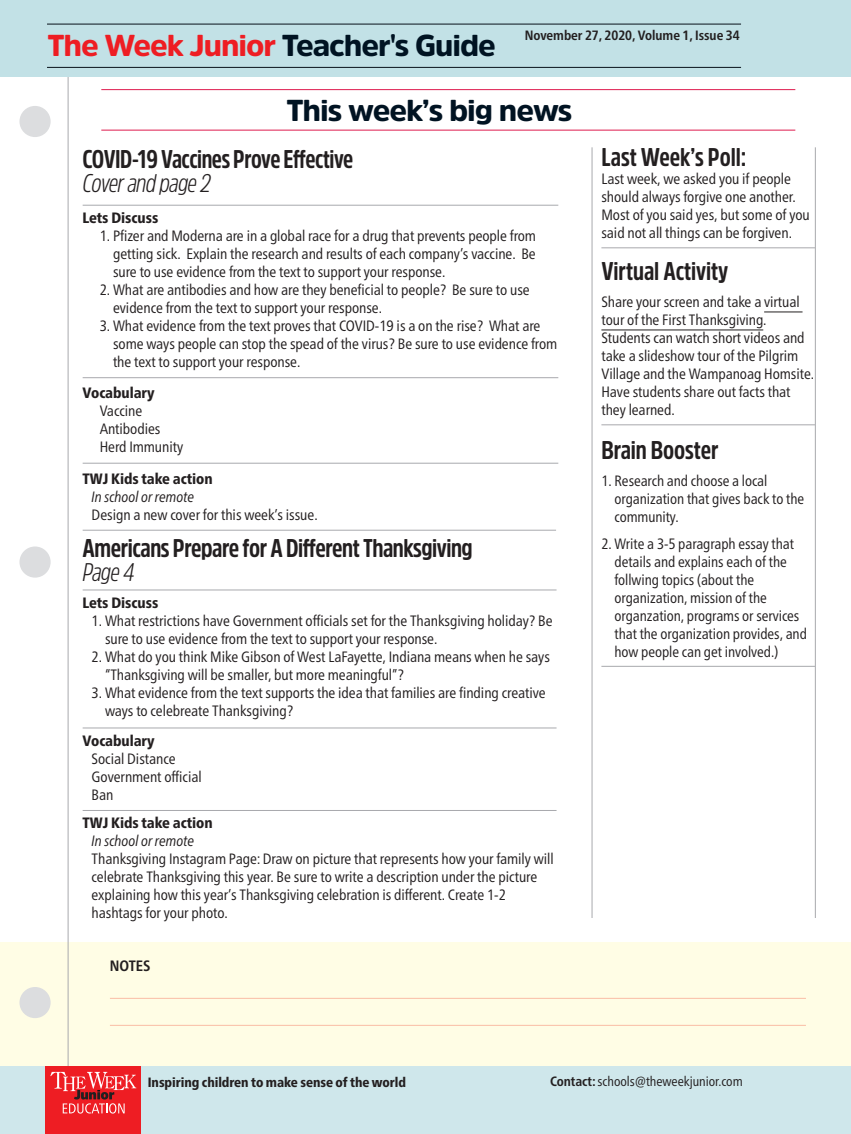
<style>
.page{position:relative;width:851px;height:1134px;background:#fff}
.page>*{position:absolute;margin:0;border:0;box-sizing:border-box;transform-origin:0 0}
.Stand_semi_bold_smal{font:900 30px "Amsi Pro";letter-spacing:-.035em;color:#001322}
.Stand_semi_bold_smal-2{font:700 25.5px/24px "Amsi Pro Cond";letter-spacing:-.02em;color:#231f20}
.C1_heavy_no_indent{font:700 25.5px "Amsi Pro Cond";letter-spacing:-.005em;color:#231f20}
.c1_xhead_1{font:700 25.5px "Amsi Pro Cond";letter-spacing:-.005em;color:#231f20}
.C1_heavy_no_indent-2{font:condensed 15px/18px "Frutiger Neue LT Pro";letter-spacing:-.005em;color:#231f20}
.c1_xhead_1-2{font:condensed 15px/18px "Frutiger Neue LT Pro";letter-spacing:-.005em;color:#231f20}
.C1_book_no_indent{font:condensed 15px/18px "Frutiger Neue LT Pro";letter-spacing:-.005em;color:#231f20}
.C1_heavy_no_indent-3{font:800 condensed 15px "Frutiger Neue LT Pro";letter-spacing:-.005em;color:#231f20}
.C1_bold_no_indent{font:700 condensed 15px "Frutiger Neue LT Pro";letter-spacing:-.005em;color:#231f20}
.C1_bold_no_indent-2{font:800 condensed 13.5px "Frutiger Neue LT Pro";letter-spacing:-.005em;color:#231f20}
.C1_bold_no_indent-3{font:condensed 13.5px "Frutiger Neue LT Pro";letter-spacing:-.005em;color:#231f20}
.C1_bold_no_indent-4{font:700 condensed 13.5px "Frutiger Neue LT Pro";letter-spacing:-.005em;color:#231f20}
.s1{color:#ee1d23}
.s2{font-weight:300;font-style:italic}
.s3{font-weight:800}
.s4{font-style:italic}
.s5{font-weight:700}
</style>
<div class="page">
<div style="left:0;top:942px;width:850px;height:170px;background:#fffde5"></div>
<hr style="left:110px;top:998px;width:696px;height:1px;background:#fabda6">
<hr style="left:110px;top:1025px;width:696px;height:1px;background:#fabda6">
<hr style="left:83px;top:205px;width:475px;height:1px;background:#a8a9ad">
<hr style="left:83px;top:377px;width:475px;height:1px;background:#a8a9ad">
<hr style="left:83px;top:463px;width:475px;height:1px;background:#a8a9ad">
<div style="left:19px;top:106px;width:32px;height:31px;background:#dcdddf;border-radius:50%"></div>
<div style="left:19px;top:546px;width:32px;height:32px;background:#dcdddf;border-radius:50%"></div>
<div style="left:19px;top:987px;width:32px;height:31px;background:#dcdddf;border-radius:50%"></div>
<hr style="left:68px;top:0;width:1px;height:1134px;background:#a8a9ad">
<div style="left:0;top:1067px;width:850px;height:67px;background:#cfe7eb"></div>
<div style="left:0;top:0;width:850px;height:77px;background:#c2e1e6"></div>
<hr style="left:47px;top:24px;width:694px;height:1px;background:#08111a">
<hr style="left:101px;top:89px;width:694px;height:1px;background:#de1b4e">
<hr style="left:101px;top:130px;width:694px;height:1px;background:#de1b4e">
<hr style="left:47px;top:67px;width:694px;height:1px;background:#08111a">
<div style="left:45px;top:1067px;width:96px;height:67px;background:#ee1d23"></div>
<svg style="left:50px;top:1072px;width:86px;height:42px"></svg>
<hr style="left:83px;top:590px;width:473px;height:1px;background:#a8a9ad">
<hr style="left:83px;top:728px;width:473px;height:1px;background:#a8a9ad">
<hr style="left:83px;top:810px;width:473px;height:1px;background:#a8a9ad">
<hr style="left:591px;top:147px;width:1px;height:771px;background:#a8a9ad">
<hr style="left:814px;top:147px;width:1px;height:771px;background:#a8a9ad">
<hr style="left:83px;top:530px;width:473px;height:1px;background:#a8a9ad">
<hr style="left:601px;top:247px;width:214px;height:1px;background:#a8a9ad">
<hr style="left:764px;top:312px;width:38px;height:1px;background:#231f20">
<hr style="left:601px;top:330px;width:162px;height:1px;background:#231f20">
<hr style="left:601px;top:424px;width:214px;height:1px;background:#a8a9ad">
<hr style="left:601px;top:666px;width:214px;height:1px;background:#a8a9ad">
<p class="Stand_semi_bold_smal" style="left:47px;top:25px;width:450px"><span class="s1">The Week Junior</span> Teacher's Guide</p>
<p class="C1_bold_no_indent-4" style="left:524px;top:27px;width:216px">November 27, 2020, Volume 1, Issue 34</p>
<p class="Stand_semi_bold_smal" style="left:286px;top:90px;width:287px">This week’s big news</p>
<p class="Stand_semi_bold_smal-2" style="left:83px;top:146px;width:272px">COVID-19 Vaccines Prove Effective<br><span class="s2">Cover and page 2</span></p>
<p class="C1_heavy_no_indent-3" style="left:83px;top:209px;width:77px">Lets Discuss</p>
<p class="C1_heavy_no_indent-2" style="left:113px;top:227px;width:424px;text-align:justify;text-indent:-13px">1. Pfizer and Moderna are in a global race for a drug that prevents people from getting sick. Explain the research and results of each company’s vaccine. Be sure to use evidence from the text to support your response.</p>
<p class="C1_heavy_no_indent-2" style="left:113px;top:281px;width:418px;text-indent:-13px">2. What are antibodies and how are they beneficial to people? Be sure to use evidence from the text to support your response.</p>
<p class="C1_heavy_no_indent-2" style="left:113px;top:317px;width:445px;text-indent:-13px">3. What evidence from the text proves that COVID-19 is a on the rise? What are some ways people can stop the spead of the virus? Be sure to use evidence from the text to support your response.</p>
<p class="C1_book_no_indent" style="left:100px;top:384px;width:85px;text-indent:-17px"><span class="s3">Vocabulary<br></span>Vaccine<br>Antibodies<br>Herd Immunity</p>
<p class="C1_heavy_no_indent-2" style="left:92px;top:470px;width:227px;text-indent:-9px"><span class="s3">TWJ Kids take action<br></span><span class="s4">In school or remote<br></span>Design a new cover for this week’s issue.</p>
<p class="Stand_semi_bold_smal-2" style="left:83px;top:535px;width:391px">Americans Prepare for A Different Thanksgiving<br><span class="s2">Page 4</span></p>
<p class="C1_heavy_no_indent-3" style="left:83px;top:593px;width:77px">Lets Discuss</p>
<p class="C1_heavy_no_indent-2" style="left:105px;top:611px;width:449px;text-indent:-13px">1. What restrictions have Government officials set for the Thanksgiving holiday? Be sure to use evidence from the text to support your response.</p>
<p class="C1_heavy_no_indent-2" style="left:105px;top:647px;width:446px;text-indent:-13px">2. What do you think Mike Gibson of West LaFayette, Indiana means when he says “Thanksgiving will be smaller, but more meaningful”?</p>
<p class="C1_heavy_no_indent-2" style="left:105px;top:683px;width:442px;text-indent:-13px">3. What evidence from the text supports the idea that families are finding creative ways to celebreate Thanksgiving?</p>
<p class="C1_heavy_no_indent-2" style="left:92px;top:731px;width:112px;text-indent:-9px"><span class="s3">Vocabulary<br></span>Social Distance<br>Government official<br>Ban</p>
<p class="C1_heavy_no_indent-2" style="left:92px;top:814px;width:463px;text-indent:-9px"><span class="s3">TWJ Kids take action<br></span><span class="s4">In school or remote<br></span>Thanksgiving Instagram Page: Draw on picture that represents how your family will celebrate Thanksgiving this year. Be sure to write a description under the picture explaining how this year’s Thanksgiving celebration is different. Create 1-2 hashtags for your photo.</p>
<p class="C1_bold_no_indent" style="left:110px;top:957px;width:42px">NOTES</p>
<p class="c1_xhead_1" style="left:601px;top:140px;width:146px">Last Week’s Poll:</p>
<p class="c1_xhead_1-2" style="left:601px;top:170px;width:210px">Last week, we asked you if people should always forgive one another.<br>Most of you said yes, but some of you said not all things can be forgiven.</p>
<p class="C1_heavy_no_indent" style="left:601px;top:254px;width:128px">Virtual Activity</p>
<p class="C1_heavy_no_indent-2" style="left:601px;top:293px;width:214px">Share your screen and take a virtual tour of the First Thanksgiving.<br>Students can watch short videos and take a slideshow tour of the Pilgrim<br>Village and the Wampanoag Homsite.<br>Have students share out facts that they learned.</p>
<p class="C1_heavy_no_indent" style="left:601px;top:432px;width:119px">Brain Booster</p>
<p class="C1_heavy_no_indent-2" style="left:614px;top:472px;width:191px;text-indent:-13px">1. Research and choose a local organization that gives back to the community.</p>
<p class="C1_heavy_no_indent-2" style="left:614px;top:535px;width:194px;text-indent:-13px">2. Write a 3-5 paragraph essay that details and explains each of the follwing topics (about the organization, mission of the organzation, programs or services that the organization provides, and how people can get involved.)</p>
<p class="C1_bold_no_indent-2" style="left:148px;top:1074px;width:260px">Inspiring children to make sense of the world</p>
<p class="C1_bold_no_indent-3" style="left:550px;top:1073px;width:194px"><span class="s5">Contact:</span> schools@theweekjunior.com</p>
</div>
